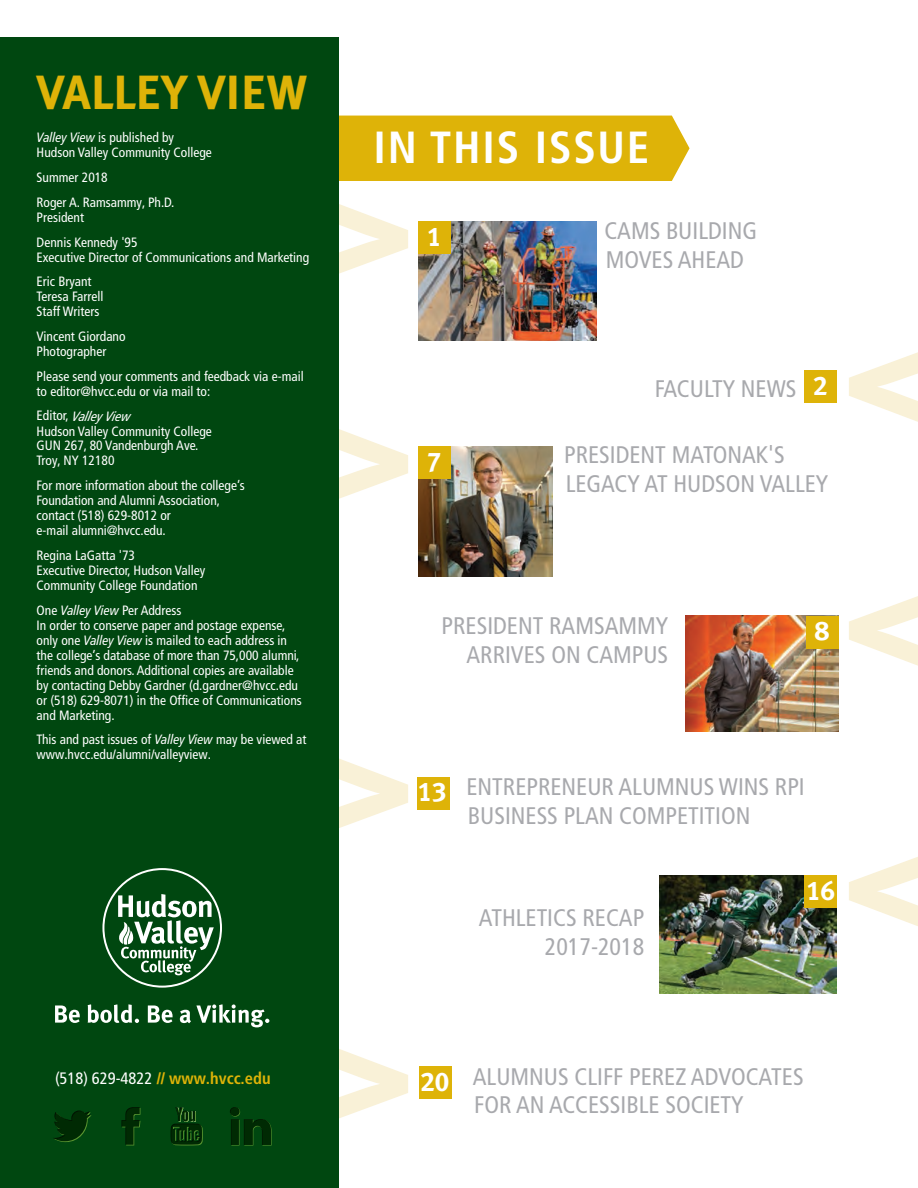
<style>
.page{position:relative;width:918px;height:1188px;background:#fff}
.page>*{position:absolute;margin:0;border:0;box-sizing:border-box;transform-origin:0 0}
.t1{font:700 48px "Meta Plus";color:#deb308}
.t2{font:700 condensed 45px "Frutiger LT Pro";letter-spacing:.04em;color:#fff}
.t3{font:27px "Meta Plus Bold Caps";color:#fff}
.t4{font:condensed 24px/28.8px "Frutiger LT Pro";color:#a8a9ad}
.t5{font:condensed 16.5px "Frutiger LT Pro";color:#fff}
.t6{font:condensed 13.5px/15px "Frutiger LT Pro";color:#fff}
.s1{font-style:italic}
.s2{font-family:"Frutiger";font-weight:900;color:#deb308}
.s3{font-weight:700;color:#deb308}
</style>
<div class="page">
<svg style="left:849px;top:352px;width:69px;height:70px"></svg>
<svg style="left:849px;top:596px;width:69px;height:70px"></svg>
<svg style="left:849px;top:857px;width:69px;height:69px"></svg>
<div style="left:339px;top:116px;width:351px;height:65px;background:#deb308"></div>
<svg style="left:339px;top:204px;width:69px;height:70px"></svg>
<svg style="left:339px;top:429px;width:69px;height:70px"></svg>
<svg style="left:339px;top:758px;width:69px;height:70px"></svg>
<svg style="left:339px;top:1049px;width:69px;height:70px"></svg>
<div style="left:0;top:38px;width:339px;height:1150px;background:#004710"></div>
<div style="left:102px;top:868px;width:120px;height:120px;border:2px solid #fff;border-radius:50%"></div>
<svg style="left:118px;top:894px;width:96px;height:81px"></svg>
<svg style="left:55px;top:1004px;width:214px;height:23px"></svg>
<svg style="left:121px;top:1107px;width:19px;height:38px"></svg>
<svg style="left:54px;top:1111px;width:38px;height:31px"></svg>
<svg style="left:171px;top:1107px;width:32px;height:38px"></svg>
<svg style="left:230px;top:1107px;width:42px;height:39px"></svg>
<img style="left:418px;top:221px;width:179px;height:119px">
<div style="left:418px;top:221px;width:33px;height:33px;background:#deb308"></div>
<div style="left:805px;top:370px;width:32px;height:33px;background:#deb308"></div>
<img style="left:418px;top:447px;width:134px;height:129px">
<div style="left:418px;top:447px;width:33px;height:32px;background:#deb308"></div>
<div style="left:418px;top:777px;width:32px;height:32px;background:#deb308"></div>
<div style="left:419px;top:1067px;width:32px;height:32px;background:#deb308"></div>
<img style="left:686px;top:616px;width:152px;height:115px">
<div style="left:806px;top:616px;width:32px;height:32px;background:#deb308"></div>
<img style="left:659px;top:875px;width:178px;height:119px">
<div style="left:805px;top:875px;width:32px;height:33px;background:#deb308"></div>
<p class="t1" style="left:37px;top:64px;width:272px">VALLEY VIEW</p>
<p class="t6" style="left:37px;top:130px;width:177px"><span class="s1">Valley View</span> is published by<br>Hudson Valley Community College</p>
<p class="t6" style="left:37px;top:170px;width:73px">Summer 2018</p>
<p class="t6" style="left:37px;top:195px;width:139px">Roger A. Ramsammy, Ph.D.<br>President</p>
<p class="t6" style="left:37px;top:235px;width:274px">Dennis Kennedy '95<br>Executive Director of Communications and Marketing</p>
<p class="t6" style="left:37px;top:274px;width:68px">Eric Bryant<br>Teresa Farrell<br>Staff Writers</p>
<p class="t6" style="left:37px;top:329px;width:90px">Vincent Giordano<br>Photographer</p>
<p class="t6" style="left:37px;top:369px;width:269px">Please send your comments and feedback via e-mail to editor@hvcc.edu or via mail to:</p>
<p class="t6" style="left:37px;top:408px;width:177px">Editor, <span class="s1">Valley View<br></span>Hudson Valley Community College<br>GUN 267, 80 Vandenburgh Ave.<br>Troy, NY 12180</p>
<p class="t6" style="left:37px;top:478px;width:210px">For more information about the college’s<br>Foundation and Alumni Association, contact (518) 629-8012 or<br>e-mail alumni@hvcc.edu.</p>
<p class="t6" style="left:37px;top:548px;width:170px">Regina LaGatta '73<br>Executive Director, Hudson Valley<br>Community College Foundation</p>
<p class="t6" style="left:37px;top:603px;width:267px">One <span class="s1">Valley View</span> Per Address<br>In order to conserve paper and postage expense, only one <span class="s1">Valley View</span> is mailed to each address in the college’s database of more than 75,000 alumni, friends and donors. Additional copies are available by contacting Debby Gardner (d.gardner@hvcc.edu or (518) 629-8071) in the Office of Communications and Marketing.</p>
<p class="t6" style="left:37px;top:732px;width:271px">This and past issues of <span class="s1">Valley View</span> may be viewed at www.hvcc.edu/alumni/valleyview.</p>
<p class="t5" style="left:55px;top:1068px;width:217px">(518) 629-4822 <span class="s2">//</span> <span class="s3">www.hvcc.edu</span></p>
<p class="t2" style="left:374px;top:121px;width:277px">IN THIS ISSUE</p>
<p class="t3" style="left:427px;top:221px;width:16px">1</p>
<p class="t3" style="left:427px;top:446px;width:16px">7</p>
<p class="t4" style="left:604px;top:217px;width:154px">CAMS BUILDING<br>MOVES AHEAD</p>
<p class="t4" style="left:655px;top:375px;width:143px">FACULTY NEWS</p>
<p class="t3" style="left:813px;top:370px;width:16px">2</p>
<p class="t4" style="left:564px;top:441px;width:266px">PRESIDENT MATONAK'S<br>LEGACY AT HUDSON VALLEY</p>
<p class="t4" style="left:442px;top:611px;width:228px;text-align:right">PRESIDENT RAMSAMMY<br>ARRIVES ON CAMPUS</p>
<p class="t3" style="left:815px;top:615px;width:16px">8</p>
<p class="t3" style="left:418px;top:776px;width:30px">13</p>
<p class="t4" style="left:467px;top:773px;width:340px">ENTREPRENEUR ALUMNUS WINS RPI<br>BUSINESS PLAN COMPETITION</p>
<p class="t4" style="left:479px;top:903px;width:167px;text-align:right">ATHLETICS RECAP<br>2017-2018</p>
<p class="t3" style="left:806px;top:875px;width:30px">16</p>
<p class="t3" style="left:421px;top:1066px;width:30px">20</p>
<p class="t4" style="left:473px;top:1062px;width:332px">ALUMNUS CLIFF PEREZ ADVOCATES<br>FOR AN ACCESSIBLE SOCIETY</p>
</div>
